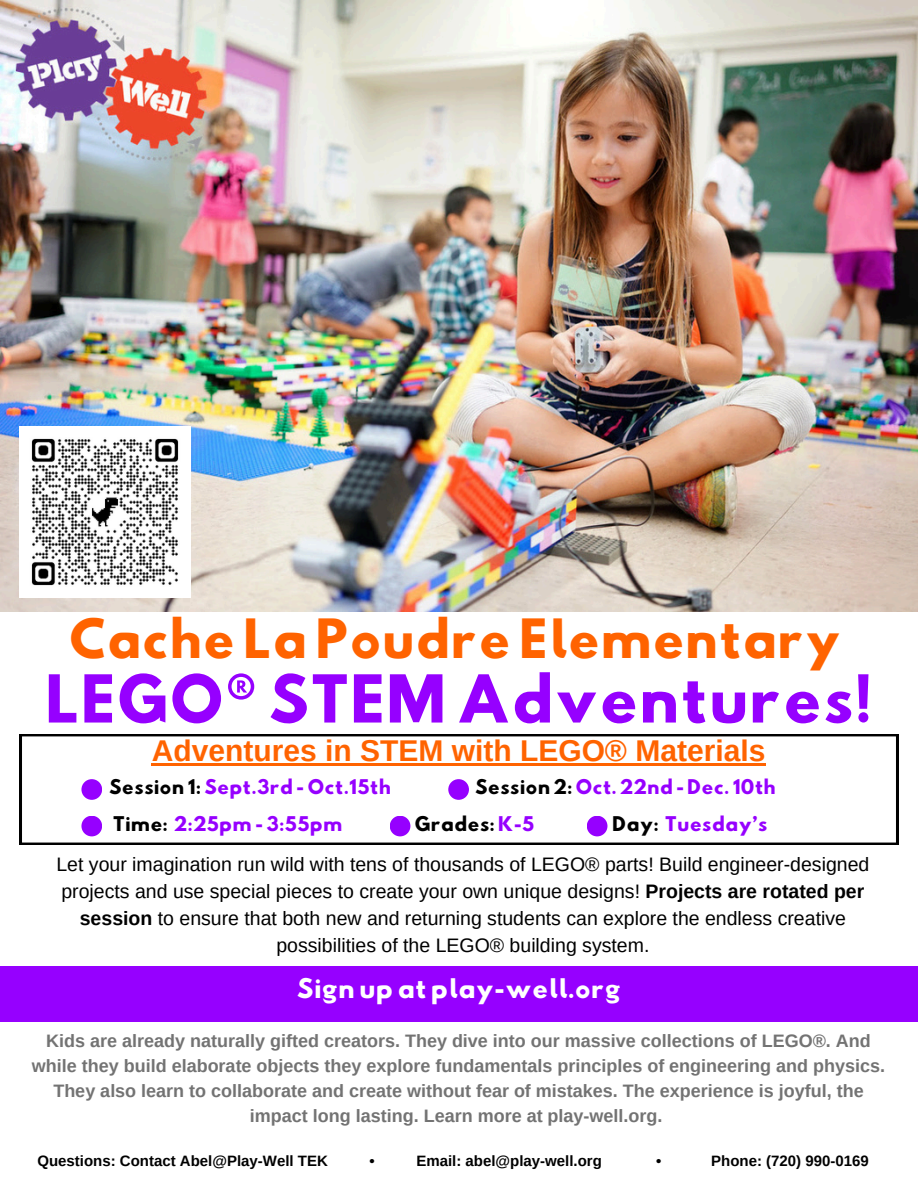
<style>
.page{position:relative;width:918px;height:1188px;background:#fff}
.page>*{position:absolute;margin:0;border:0;box-sizing:border-box;transform-origin:0 0}
.t1{font:58.5px "Hussar Bd";color:#9600ff}
.t2{font:48px "Hussar Bd";color:#ff6300}
.t3{font:700 30px "Arimo";color:#ff6300}
.t4{font:24px "Hussar Bd";color:#fff}
.t5{font:19.5px/27px "Arimo";color:#000;text-align:center}
.t6{font:700 18px/24.8px "Arimo";color:#737373;text-align:center}
.t7{font:18px "Hussar Bd";color:#9600ff}
.t8{font:18px "Hussar Bd";color:#000}
.t9{font:700 15px "Arimo";color:#000}
.s1{color:#000}
.s2{color:#9600ff}
.s3{font-weight:700}
</style>
<div class="page">
<img style="left:0;top:0;width:918px;height:612px">
<svg style="left:20px;top:734px;width:878px;height:110px"></svg>
<div style="left:0;top:966px;width:918px;height:56px;background:#9600ff"></div>
<img style="left:20px;top:426px;width:171px;height:171px">
<div style="left:81px;top:779px;width:21px;height:21px;background:#9600ff;border-radius:50%"></div>
<hr style="left:152px;top:763px;width:368px;height:3px;background:#ff6300">
<hr style="left:520px;top:763px;width:245px;height:3px;background:#ff6300">
<div style="left:81px;top:816px;width:21px;height:20px;background:#9600ff;border-radius:50%"></div>
<div style="left:448px;top:779px;width:21px;height:21px;background:#9600ff;border-radius:50%"></div>
<div style="left:390px;top:816px;width:20px;height:20px;background:#9600ff;border-radius:50%"></div>
<div style="left:587px;top:816px;width:20px;height:20px;background:#9600ff;border-radius:50%"></div>
<p class="t2" style="left:68px;top:615px;width:775px">Cache La Poudre Elementary</p>
<p class="t1" style="left:45px;top:670px;width:829px">LEGO® STEM Adventures!</p>
<p class="t3" style="left:152px;top:734px;width:615px">Adventures in STEM with LEGO® Materials</p>
<h6 class="t7" style="left:109px;top:778px;width:284px"><span class="s1">Session 1:</span> Sept.3rd - Oct.15th</h6>
<h6 class="t7" style="left:475px;top:778px;width:303px"><span class="s1">Session 2:</span> Oct. 22nd - Dec. 10th</h6>
<h3 class="t7" style="left:113px;top:815px;width:231px"><span class="s1">Time:</span> 2:25pm - 3:55pm</h3>
<h3 class="t8" style="left:414px;top:815px;width:122px">Grades: <span class="s2">K-5</span></h3>
<h3 class="t7" style="left:612px;top:815px;width:157px"><span class="s1">Day:</span> Tuesday’s</h3>
<h2 class="t5" style="left:56px;top:851px;width:815px">Let your imagination run wild with tens of thousands of LEGO® parts! Build engineer-designed projects and use special pieces to create your own unique designs! <span class="s3">Projects are rotated per session</span> to ensure that both new and returning students can explore the endless creative possibilities of the LEGO® building system.</h2>
<h5 class="t4" style="left:297px;top:977px;width:326px">Sign up at play-well.org</h5>
<h1 class="t6" style="left:32px;top:1029px;width:855px">Kids are already naturally gifted creators. They dive into our massive collections of LEGO®. And while they build elaborate objects they explore fundamentals principles of engineering and physics.<br>They also learn to collaborate and create without fear of mistakes. The experience is joyful, the impact long lasting. Learn more at play-well.org.</h1>
<h5 class="t9" style="left:37px;top:1152px;width:292px">Questions: Contact Abel@Play-Well TEK</h5>
<h5 class="t9" style="left:370px;top:1152px;width:7px">•</h5>
<h5 class="t9" style="left:416px;top:1152px;width:187px">Email: abel@play-well.org</h5>
<h5 class="t9" style="left:656px;top:1152px;width:7px">•</h5>
<h5 class="t9" style="left:711px;top:1152px;width:159px">Phone: (720) 990-0169</h5>
</div>
